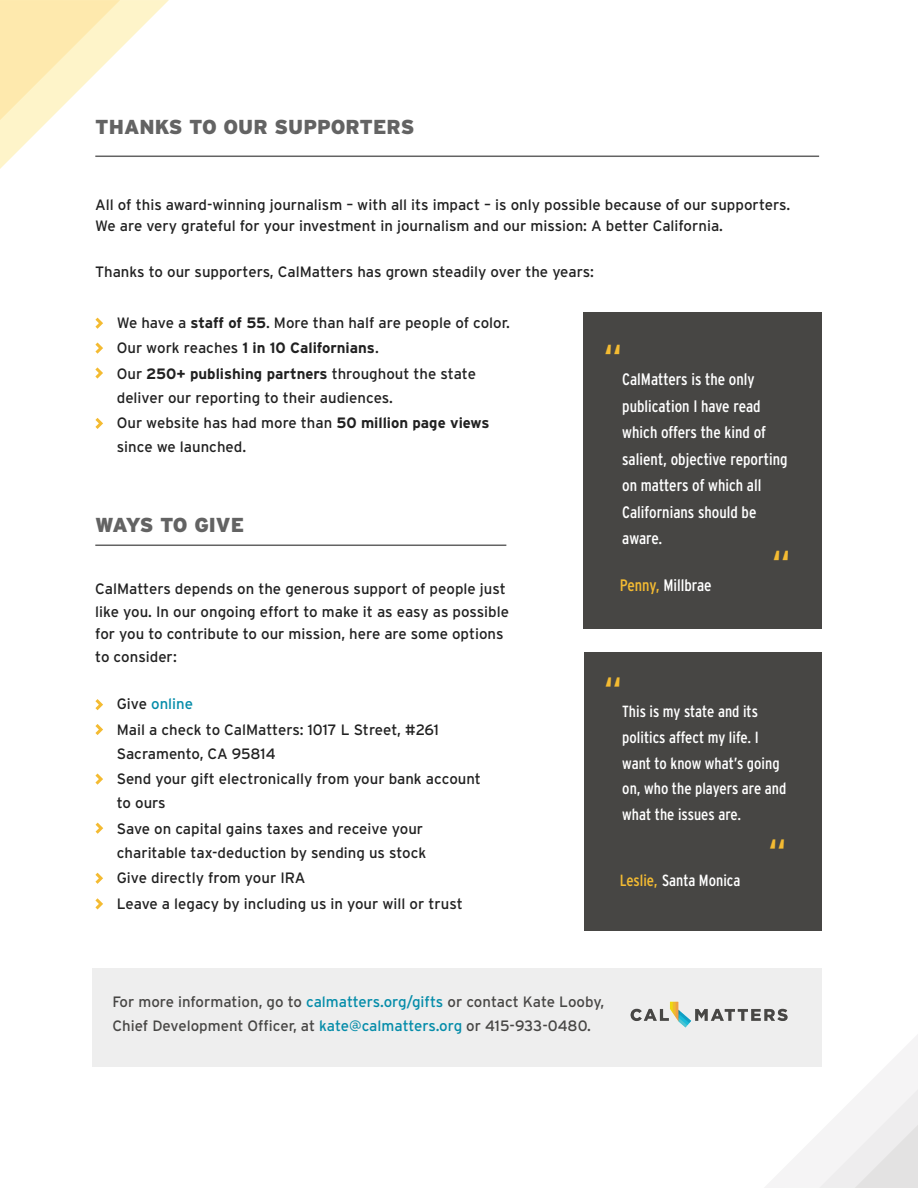
<style>
.page{position:relative;width:918px;height:1188px;background:#fff}
.page>*{position:absolute;margin:0;border:0;box-sizing:border-box;transform-origin:0 0}
.t1{font:37.5px "Interstate";color:#f4bb32}
.t2{font:36.6px "Interstate";color:#f4bb32}
.t3{font:900 20.25px "Interstate";color:#636363}
.t4{font:900 20.25px "Interstate";letter-spacing:-.035em;color:#636363}
.t5{font:16.65px/26.5px "Interstate Condensed";color:#fff}
.t6{font:16.2px/25.8px "Interstate Condensed";color:#fff}
.t7{font:15px/25.5px "Interstate";color:#212121}
.t8{font:15px/24px "Interstate";color:#474644}
.s1{font-weight:700}
.s2{color:#048ca9}
.s3{color:#f4bb32}
</style>
<div class="page">
<div style="left:92px;top:968px;width:730px;height:98px;background:#eee"></div>
<hr style="left:95px;top:545px;width:411px;height:1px;background:#636363">
<hr style="left:95px;top:156px;width:724px;height:1px;background:#636363">
<svg style="left:95px;top:699px;width:8px;height:12px"></svg>
<svg style="left:95px;top:724px;width:8px;height:11px"></svg>
<svg style="left:95px;top:773px;width:8px;height:12px"></svg>
<svg style="left:95px;top:822px;width:9px;height:12px"></svg>
<svg style="left:95px;top:898px;width:8px;height:12px"></svg>
<svg style="left:95px;top:872px;width:8px;height:12px"></svg>
<svg style="left:95px;top:317px;width:8px;height:12px"></svg>
<svg style="left:95px;top:342px;width:8px;height:12px"></svg>
<svg style="left:95px;top:367px;width:8px;height:12px"></svg>
<svg style="left:95px;top:418px;width:8px;height:11px"></svg>
<div style="left:584px;top:313px;width:238px;height:316px;background:#474644"></div>
<svg style="left:0;top:0;width:169px;height:169px"></svg>
<svg style="left:764px;top:1035px;width:154px;height:153px"></svg>
<img style="left:630px;top:1001px;width:158px;height:27px">
<div style="left:585px;top:652px;width:237px;height:278px;background:#474644"></div>
<h3 class="t3" style="left:95px;top:115px;width:321px">THANKS TO OUR SUPPORTERS</h3>
<p class="t7" style="left:95px;top:194px;width:696px;line-height:21px">All of this award-winning journalism – with all its impact – is only possible because of our supporters.<br>We are very grateful for your investment in journalism and our mission: A better California.</p>
<p class="t7" style="left:95px;top:259px;width:500px">Thanks to our supporters, CalMatters has grown steadily over the years:</p>
<p class="t7" style="left:117px;top:310px;width:395px">We have a <span class="s1">staff of 55</span>. More than half are people of color.<br>Our work reaches <span class="s1">1 in 10 Californians</span>.<br>Our <span class="s1">250+ publishing partners</span> throughout the state</p>
<p class="t7" style="left:117px;top:385px;width:374px">deliver our reporting to their audiences.<br>Our website has had more than <span class="s1">50 million page views</span></p>
<p class="t7" style="left:117px;top:434px;width:131px">since we launched.</p>
<h3 class="t4" style="left:95px;top:513px;width:150px">WAYS TO GIVE</h3>
<p class="t7" style="left:95px;top:578px;width:415px;line-height:22.5px">CalMatters depends on the generous support of people just like you. In our ongoing effort to make it as easy as possible for you to contribute to our mission, here are some options to consider:</p>
<p class="t7" style="left:117px;top:691px;width:324px">Give <span class="s2">online<br></span>Mail a check to CalMatters: 1017 L Street, #261</p>
<p class="t7" style="left:117px;top:741px;width:366px">Sacramento, CA 95814<br>Send your gift electronically from your bank account</p>
<p class="t7" style="left:117px;top:790px;width:308px">to ours<br>Save on capital gains taxes and receive your</p>
<p class="t7" style="left:117px;top:840px;width:347px">charitable tax-deduction by sending us stock<br>Give directly from your IRA<br>Leave a legacy by including us in your will or trust</p>
<h1 class="t1" style="left:603px;top:337px;width:20px">“</h1>
<p class="t5" style="left:622px;top:366px;width:167px">CalMatters is the only publication I have read which offers the kind of salient, objective reporting on matters of which all<br>Californians should be aware.</p>
<p class="t5" style="left:620px;top:572px;width:94px"><span class="s3">Penny,</span> Millbrae</p>
<h1 class="t1" style="left:772px;top:543px;width:20px">“</h1>
<h2 class="t2" style="left:604px;top:670px;width:20px">“</h2>
<p class="t6" style="left:622px;top:698px;width:166px">This is my state and its politics affect my life. I want to know what’s going on, who the players are and what the issues are.</p>
<p class="t6" style="left:620px;top:867px;width:122px"><span class="s3">Leslie,</span> Santa Monica</p>
<h2 class="t2" style="left:768px;top:832px;width:20px">“</h2>
<p class="t8" style="left:112px;top:990px;width:494px">For more information, go to <span class="s2">calmatters.org/gifts</span> or contact Kate Looby,<br>Chief Development Officer, at <span class="s2">kate@calmatters.org</span> or 415-933-0480.</p>
</div>
